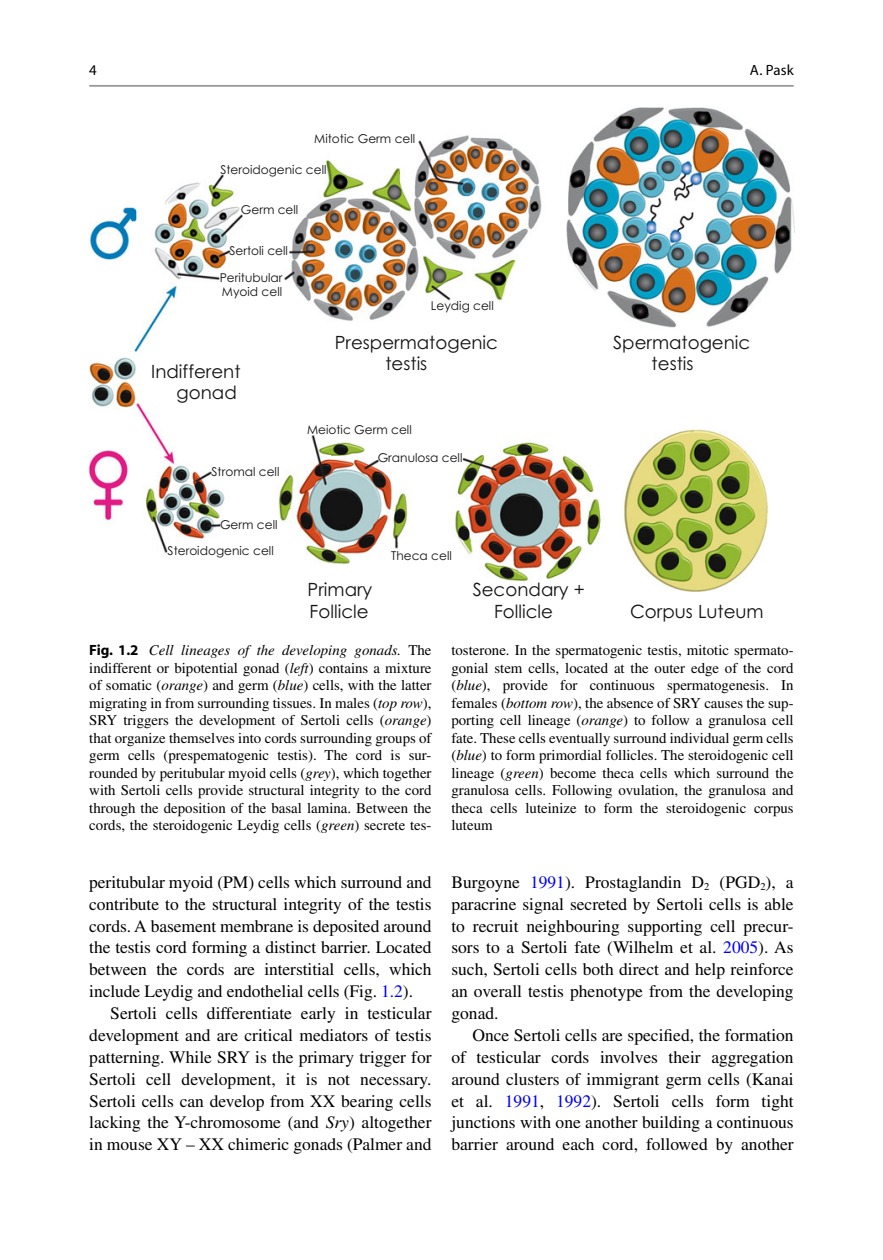
<style>
.page{position:relative;width:883px;height:1260px;background:#fff}
.page>*{position:absolute;margin:0;border:0;box-sizing:border-box;transform-origin:0 0}
.t1{font:18.2px/21.3px "Rgytqc Fhyxxv Century Gothic";color:#131413}
.t2{font:17.5px/21.9px "Kdtvrs Nrtxvt Times";color:#000;text-align:justify}
.t3{font:14.88px/17.5px "Kdtvrs Nrtxvt Times";color:#000;text-align:justify}
.t4{font:italic 14.88px "Fpkstp Fhywnn Times";color:#000}
.t5{font:14.88px "Kvxbmd Nghmns Myriad";color:#000}
.t6{font:12.08px/13.5px "Rgytqc Fhyxxv Century Gothic";color:#131413}
.s1{font-family:"Tvrgxf Qtstvy Myriad";font-weight:700;font-style:normal}
.s2{font-family:"Kdtvrs Nrtxvt Times";font-style:normal}
.s3{font-family:"Fpkstp Fhywnn Times";font-style:italic}
.s4{color:#0000fa}
</style>
<div class="page">
<img style="left:89px;top:107px;width:706px;height:484px">
<hr style="left:89px;top:85px;width:705px;height:2px;background:#969898">
<p class="t5" style="left:89px;top:64px;width:9px">4</p>
<p class="t6" style="left:314px;top:133px;width:103px">Mitotic Germ cell</p>
<p class="t6" style="left:220px;top:164px;width:108px">Steroidogenic cell</p>
<p class="t6" style="left:241px;top:203px;width:59px">Germ cell</p>
<p class="t6" style="left:229px;top:245px;width:60px">Sertoli cell</p>
<p class="t6" style="left:220px;top:272px;width:64px">Peritubular<br>Myoid cell</p>
<p class="t6" style="left:431px;top:300px;width:64px">Leydig cell</p>
<p class="t5" style="left:750px;top:64px;width:45px">A. Pask</p>
<p class="t1" style="left:151px;top:362px;width:91px;text-align:right">Indifferent gonad</p>
<p class="t6" style="left:212px;top:466px;width:69px">Stromal cell</p>
<p class="t6" style="left:220px;top:519px;width:59px">Germ cell</p>
<p class="t6" style="left:168px;top:545px;width:108px">Steroidogenic cell</p>
<p class="t1" style="left:385px;top:333px;width:114px;text-indent:-51px">Prespermatogenic testis</p>
<p class="t1" style="left:652px;top:333px;width:100px;text-indent:-38px">Spermatogenic testis</p>
<p class="t6" style="left:307px;top:424px;width:106px">Meiotic Germ cell</p>
<p class="t6" style="left:378px;top:452px;width:86px">Granulosa cell</p>
<p class="t6" style="left:391px;top:550px;width:62px">Theca cell</p>
<p class="t1" style="left:308px;top:580px;width:66px">Primary<br>Follicle</p>
<p class="t1" style="left:473px;top:580px;width:114px;text-align:center">Secondary +<br>Follicle</p>
<p class="t1" style="left:630px;top:602px;width:135px">Corpus Luteum</p>
<p class="t4" style="left:89px;top:645px;width:344px"><span class="s1">Fig. 1.2</span> Cell lineages of the developing gonads. <span class="s2">The</span></p>
<p class="t3" style="left:89px;top:660px;width:344px">indifferent or bipotential gonad ( <span class="s3">left</span> ) contains a mixture of somatic ( <span class="s3">orange</span> ) and germ ( <span class="s3">blue</span> ) cells, with the latter migrating in from surrounding tissues. In males ( <span class="s3">top row</span> ), SRY triggers the development of Sertoli cells ( <span class="s3">orange</span> ) that organize themselves into cords surrounding groups of germ cells (prespematogenic testis). The cord is sur&shy;rounded by peritubular myoid cells ( <span class="s3">grey</span> ), which together with Sertoli cells provide structural integrity to the cord through the deposition of the basal lamina. Between the cords, the steroidogenic Leydig cells ( <span class="s3">green</span> ) secrete tes-</p>
<p class="t2" style="left:89px;top:873px;width:344px">peritubular myoid (PM) cells which surround and contribute to the structural integrity of the testis cords. A basement membrane is deposited around the testis cord forming a distinct barrier. Located between the cords are interstitial cells, which include Leydig and endothelial cells (Fig. <span class="s4">1.2</span> ).</p>
<p class="t2" style="left:89px;top:1004px;width:344px;text-indent:21px">Sertoli cells differentiate early in testicular development and are critical mediators of testis patterning. While SRY is the primary trigger for Sertoli cell development, it is not necessary.<br>Sertoli cells can develop from XX bearing cells lacking the Y-chromosome (and <span class="s3">Sry</span> ) altogether in mouse XY – XX chimeric gonads (Palmer and</p>
<p class="t3" style="left:451px;top:643px;width:344px">tosterone. In the spermatogenic testis, mitotic spermato&shy;gonial stem cells, located at the outer edge of the cord ( <span class="s3">blue</span> ), provide for continuous spermatogenesis. In females ( <span class="s3">bottom row</span> ), the absence of SRY causes the sup&shy;porting cell lineage ( <span class="s3">orange</span> ) to follow a granulosa cell fate. These cells eventually surround individual germ cells ( <span class="s3">blue</span> ) to form primordial follicles. The steroidogenic cell lineage ( <span class="s3">green</span> ) become theca cells which surround the granulosa cells. Following ovulation, the granulosa and theca cells luteinize to form the steroidogenic corpus luteum</p>
<p class="t2" style="left:451px;top:873px;width:344px">Burgoyne <span class="s4">1991</span> ). Prostaglandin D <sub>2</sub> (PGD <sub>2</sub> ) , a paracrine signal secreted by Sertoli cells is able to recruit neighbouring supporting cell precur&shy;sors to a Sertoli fate (Wilhelm et al. <span class="s4">2005</span> ). As such, Sertoli cells both direct and help reinforce an overall testis phenotype from the developing gonad.</p>
<p class="t2" style="left:451px;top:1026px;width:344px;text-indent:21px">Once Sertoli cells are specified, the formation of testicular cords involves their aggregation around clusters of immigrant germ cells (Kanai et al. <span class="s4">1991</span> , <span class="s4">1992</span> ). Sertoli cells form tight junctions with one another building a continuous barrier around each cord, followed by another</p>
</div>
